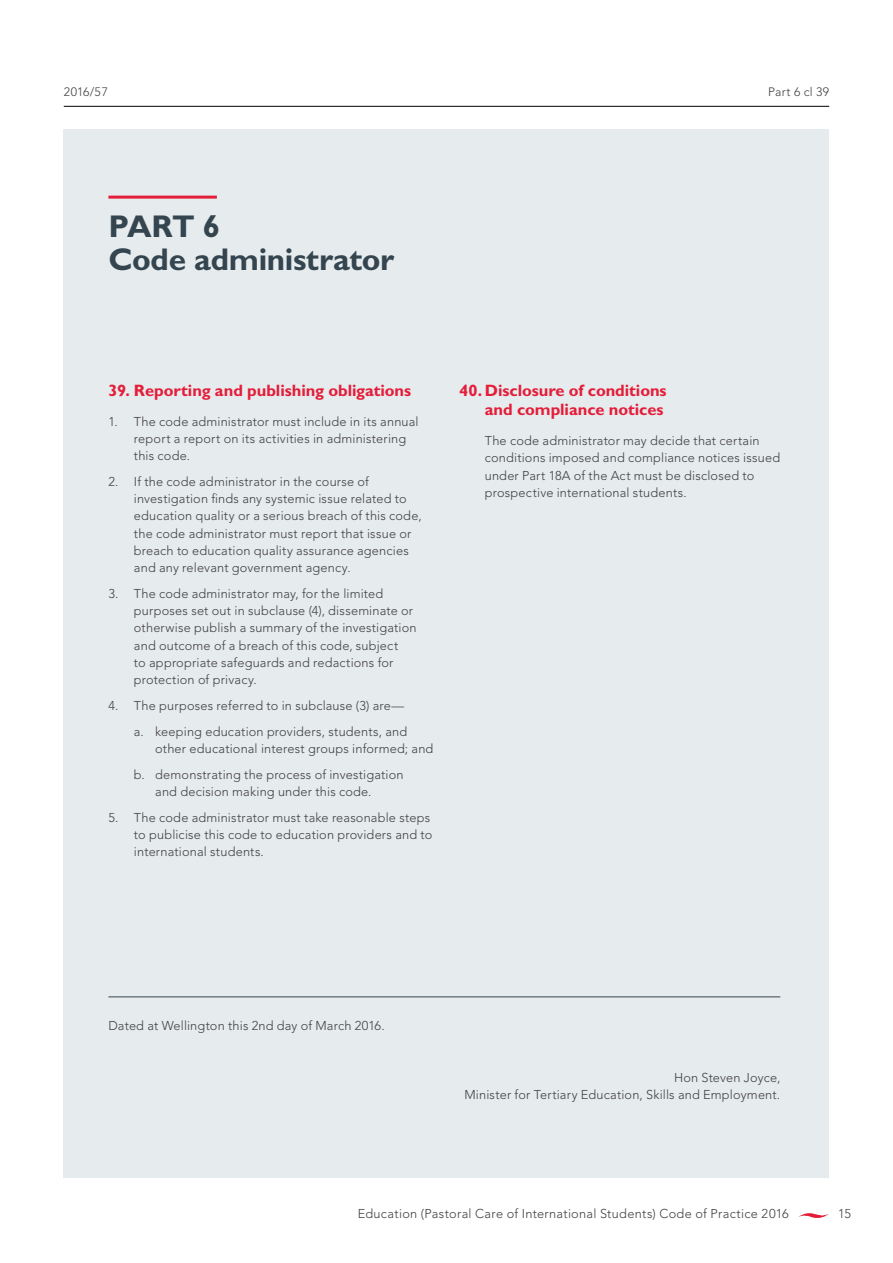
<style>
.page{position:relative;width:893px;height:1263px;background:#fff}
.page>*{position:absolute;margin:0;border:0;box-sizing:border-box;transform-origin:0 0}
.t1{font:700 31.5px/33px "Gill Sans Maori";letter-spacing:-.01em;color:#34454f}
.t2{font:700 16.5px/19.5px "Gill Sans Maori";letter-spacing:-.005em;color:#e41d39;text-align:right}
.t3{font:300 12.75px/17.2px "Avenir LT Pro";letter-spacing:.015em;color:#414042}
.t4{font:300 12.15px "Avenir LT Pro";letter-spacing:.025em;color:#414042}
</style>
<div class="page">
<hr style="left:64px;top:106px;width:765px;height:1px;background:#000">
<div style="left:64px;top:130px;width:765px;height:1048px;background:#e6ebee"></div>
<svg style="left:798px;top:1213px;width:31px;height:5px"></svg>
<hr style="left:108px;top:196px;width:109px;height:3px;background:#e41d39">
<hr style="left:108px;top:996px;width:672px;height:1px;background:#34454f">
<p class="t4" style="left:64px;top:85px;width:46px">2016/57</p>
<p class="t4" style="left:768px;top:85px;width:62px">Part 6 cl 39</p>
<h1 class="t1" style="left:108px;top:210px;width:287px">PART 6<br>Code administrator</h1>
<p class="t2" style="left:108px;top:380px;width:304px">39. Reporting and publishing obligations</p>
<p class="t3" style="left:134px;top:412px;width:286px;text-indent:-26px">1. The code administrator must include in its annual report a report on its activities in administering this code.</p>
<p class="t3" style="left:134px;top:473px;width:289px;text-indent:-26px">2. If the code administrator in the course of investigation finds any systemic issue related to education quality or a serious breach of this code, the code administrator must report that issue or breach to education quality assurance agencies and any relevant government agency.</p>
<p class="t3" style="left:134px;top:585px;width:284px;text-indent:-26px">3. The code administrator may, for the limited purposes set out in subclause (4), disseminate or otherwise publish a summary of the investigation and outcome of a breach of this code, subject<br>to appropriate safeguards and redactions for protection of privacy.</p>
<p class="t3" style="left:108px;top:692px;width:300px;line-height:25.8px;text-align:right">4. The purposes referred to in subclause (3) are— a. keeping education providers, students, and</p>
<p class="t3" style="left:134px;top:735px;width:301px;line-height:25.8px;text-indent:21px">other educational interest groups informed; and b. demonstrating the process of investigation</p>
<p class="t3" style="left:155px;top:783px;width:218px">and decision making under this code.</p>
<p class="t3" style="left:134px;top:809px;width:300px;text-indent:-26px">5. The code administrator must take reasonable steps to publicise this code to education providers and to international students.</p>
<p class="t2" style="left:459px;top:380px;width:209px">40. Disclosure of conditions and compliance notices</p>
<p class="t3" style="left:485px;top:432px;width:297px">The code administrator may decide that certain conditions imposed and compliance notices issued under Part 18A of the Act must be disclosed to prospective international students.</p>
<p class="t3" style="left:108px;top:1017px;width:278px">Dated at Wellington this 2nd day of March 2016.</p>
<p class="t3" style="left:464px;top:1069px;width:317px;text-align:right">Hon Steven Joyce,<br>Minister for Tertiary Education, Skills and Employment.</p>
<p class="t3" style="left:358px;top:1205px;width:432px">Education (Pastoral Care of International Students) Code of Practice 2016</p>
<p class="t3" style="left:838px;top:1205px;width:14px">15</p>
</div>
